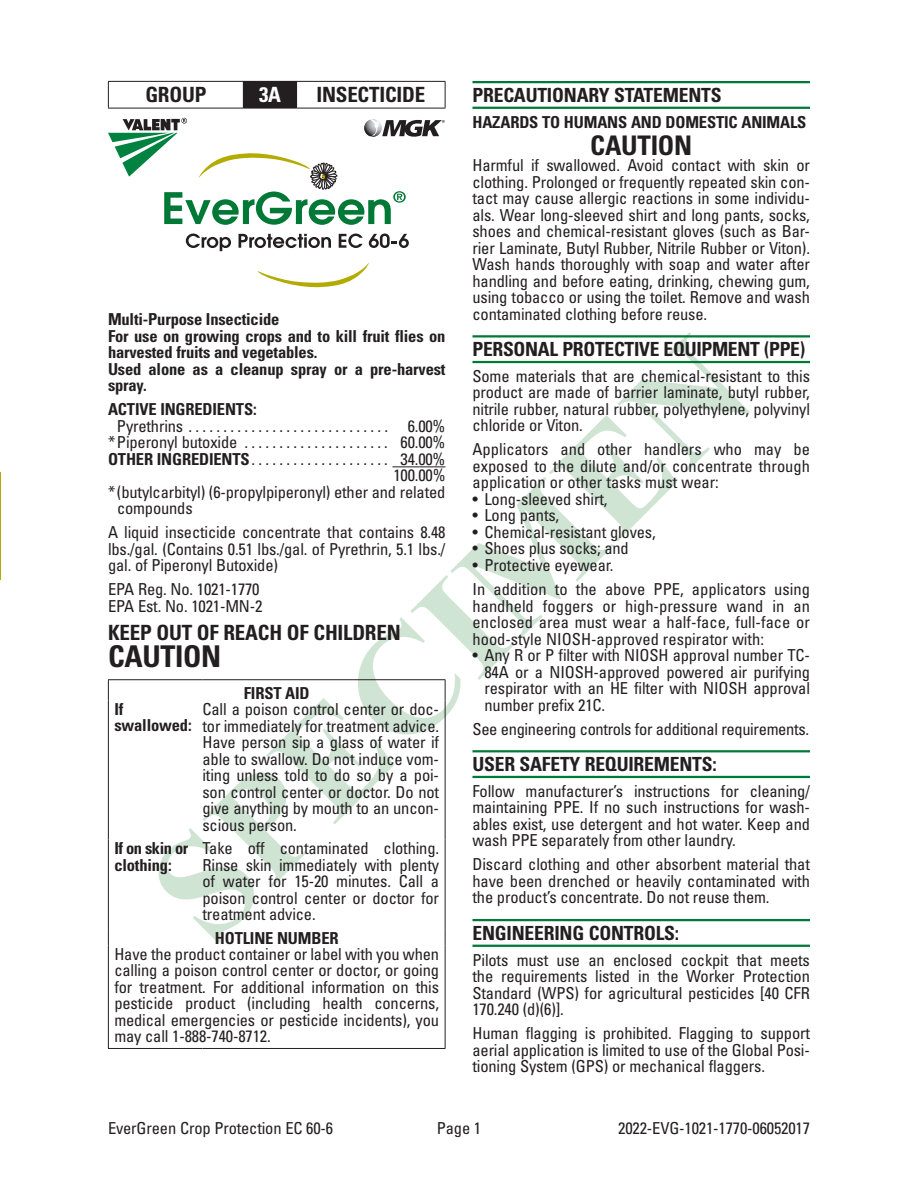
<style>
.page{position:relative;width:918px;height:1188px;background:#fff}
.page>*{position:absolute;margin:0;border:0;box-sizing:border-box;transform-origin:0 0}
.t1{font:700 condensed 30px "Univers";letter-spacing:-.01em;color:#231f20}
.Subhead__L{font:700 condensed 27px "Univers";letter-spacing:-.01em;color:#231f20}
.t2{font:700 condensed 21px "Univers";letter-spacing:-.01em;color:#231f20}
.t3{font:700 condensed 21px "Univers";color:#fff}
.Head_Dble_Rule{font:700 condensed 19.5px "Univers";letter-spacing:-.01em;color:#231f20}
.Basic_-_no{font:condensed 16.5px/16.5px "Univers";letter-spacing:-.01em;color:#231f20;text-align:justify}
.Basic_-_no-2{font:700 condensed 16.5px/16.5px "Univers";letter-spacing:-.01em;color:#231f20}
.Bullet_L1_-_no{font:condensed 16.5px/16.5px "Univers";letter-spacing:-.01em;color:#231f20;text-align:justify}
.AI__L2{font:condensed 16.5px/16.5px "Univers";letter-spacing:-.01em;color:#231f20}
.Subhead__C{font:700 condensed 16.5px "Univers";letter-spacing:-.01em;color:#231f20}
</style>
<div class="page">
<svg style="left:155px;top:332px;width:595px;height:612px"></svg>
<hr style="left:472px;top:81px;width:338px;height:2px;background:#007836">
<hr style="left:472px;top:107px;width:338px;height:2px;background:#007836">
<hr style="left:472px;top:335px;width:338px;height:3px;background:#007836">
<hr style="left:472px;top:361px;width:338px;height:2px;background:#007836">
<hr style="left:472px;top:750px;width:338px;height:2px;background:#007836">
<hr style="left:472px;top:776px;width:338px;height:2px;background:#007836">
<hr style="left:472px;top:919px;width:338px;height:2px;background:#007836">
<hr style="left:472px;top:945px;width:338px;height:2px;background:#007836">
<hr style="left:392px;top:466px;width:53px;height:1px;background:#231f20">
<hr style="left:108px;top:700px;width:1px;height:140px;background:#231f20">
<hr style="left:108px;top:840px;width:1px;height:89px;background:#231f20">
<svg style="left:108px;top:929px;width:1px;height:16px"></svg>
<hr style="left:445px;top:700px;width:1px;height:140px;background:#231f20">
<hr style="left:445px;top:840px;width:1px;height:89px;background:#231f20">
<svg style="left:445px;top:929px;width:1px;height:16px"></svg>
<hr style="left:108px;top:945px;width:1px;height:103px;background:#231f20">
<hr style="left:445px;top:945px;width:1px;height:103px;background:#231f20">
<hr style="left:108px;top:1048px;width:94px;height:1px;background:#231f20">
<hr style="left:202px;top:1048px;width:244px;height:1px;background:#231f20">
<hr style="left:108px;top:679px;width:94px;height:1px;background:#231f20">
<svg style="left:108px;top:680px;width:1px;height:20px"></svg>
<hr style="left:202px;top:679px;width:244px;height:1px;background:#231f20">
<svg style="left:445px;top:680px;width:1px;height:20px"></svg>
<div style="left:243px;top:81px;width:54px;height:27px;background:#231f20"></div>
<hr style="left:108px;top:81px;width:135px;height:1px;background:#231f20">
<svg style="left:108px;top:82px;width:1px;height:26px"></svg>
<hr style="left:297px;top:81px;width:148px;height:1px;background:#231f20">
<svg style="left:445px;top:82px;width:1px;height:26px"></svg>
<hr style="left:108px;top:108px;width:135px;height:1px;background:#231f20">
<hr style="left:243px;top:108px;width:54px;height:1px;background:#231f20">
<hr style="left:297px;top:108px;width:148px;height:1px;background:#231f20">
<svg style="left:186px;top:234px;width:45px;height:17px"></svg>
<svg style="left:239px;top:234px;width:92px;height:14px"></svg>
<svg style="left:339px;top:234px;width:24px;height:14px"></svg>
<svg style="left:369px;top:234px;width:40px;height:14px"></svg>
<svg style="left:258px;top:263px;width:111px;height:24px"></svg>
<svg style="left:108px;top:118px;width:337px;height:107px"></svg>
<hr style="left:0;top:472px;width:1px;height:108px;background:#b3ab00">
<p class="t2" style="left:145px;top:82px;width:63px">GROUP</p>
<p class="t3" style="left:259px;top:82px;width:23px">3A</p>
<p class="t2" style="left:316px;top:82px;width:110px">INSECTICIDE</p>
<p class="Basic_-_no-2" style="left:108px;top:311px;width:173px">Multi-Purpose Insecticide</p>
<p class="Basic_-_no-2" style="left:108px;top:327px;width:339px">For use on growing crops and to kill fruit flies on harvested fruits and vegetables.</p>
<p class="Basic_-_no-2" style="left:108px;top:360px;width:339px">Used alone as a cleanup spray or a pre-harvest spray.</p>
<p class="Basic_-_no-2" style="left:108px;top:401px;width:150px">ACTIVE INGREDIENTS:</p>
<p class="Basic_-_no" style="left:117px;top:417px;width:68px">Pyrethrins</p>
<p class="Basic_-_no" style="left:408px;top:417px;width:39px">6.00%</p>
<p class="Basic_-_no" style="left:108px;top:434px;width:131px">*Piperonyl butoxide</p>
<p class="Basic_-_no" style="left:401px;top:434px;width:46px">60.00%</p>
<p class="Basic_-_no-2" style="left:108px;top:450px;width:143px">OTHER INGREDIENTS</p>
<p class="Basic_-_no" style="left:401px;top:450px;width:46px">34.00%</p>
<p class="Basic_-_no" style="left:393px;top:467px;width:54px">100.00%</p>
<p class="AI__L2" style="left:117px;top:483px;width:330px;text-indent:-9px">*(butylcarbityl) (6-propylpiperonyl) ether and related compounds</p>
<p class="Basic_-_no" style="left:108px;top:524px;width:339px">A liquid insecticide concentrate that contains 8.48 lbs./gal. (Contains 0.51 lbs./gal. of Pyrethrin, 5.1 lbs./ gal. of Piperonyl Butoxide)</p>
<p class="Basic_-_no" style="left:108px;top:581px;width:153px">EPA Reg. No. 1021-1770</p>
<p class="Basic_-_no" style="left:108px;top:597px;width:156px">EPA Est. No. 1021-MN-2</p>
<p class="t2" style="left:108px;top:620px;width:294px">KEEP OUT OF REACH OF CHILDREN</p>
<p class="t1" style="left:108px;top:638px;width:115px">CAUTION</p>
<p class="Subhead__C" style="left:244px;top:683px;width:67px">FIRST AID</p>
<p class="Basic_-_no-2" style="left:114px;top:701px;width:79px">If swallowed:</p>
<p class="Basic_-_no" style="left:202px;top:701px;width:238px">Call a poison control center or doc&shy;tor immediately for treatment advice.<br>Have person sip a glass of water if able to swallow. Do not induce vom&shy;iting unless told to do so by a poi&shy;son control center or doctor. Do not give anything by mouth to an uncon&shy;scious person.</p>
<p class="Basic_-_no-2" style="left:114px;top:840px;width:75px">If on skin or clothing:</p>
<p class="Basic_-_no" style="left:202px;top:840px;width:238px">Take off contaminated clothing.<br>Rinse skin immediately with plenty of water for 15-20 minutes. Call a poison control center or doctor for treatment advice.</p>
<p class="Subhead__C" style="left:215px;top:928px;width:125px">HOTLINE NUMBER</p>
<p class="Basic_-_no" style="left:114px;top:946px;width:326px">Have the product container or label with you when calling a poison control center or doctor, or going for treatment. For additional information on this pesticide product (including health concerns, medical emergencies or pesticide incidents), you may call 1-888-740-8712.</p>
<p class="Head_Dble_Rule" style="left:472px;top:83px;width:251px">PRECAUTIONARY STATEMENTS</p>
<p class="Basic_-_no-2" style="left:472px;top:113px;width:335px">HAZARDS TO HUMANS AND DOMESTIC ANIMALS</p>
<p class="Subhead__L" style="left:590px;top:128px;width:103px">CAUTION</p>
<p class="Basic_-_no" style="left:472px;top:157px;width:339px">Harmful if swallowed. Avoid contact with skin or clothing. Prolonged or frequently repeated skin con&shy;tact may cause allergic reactions in some individu&shy;als. Wear long-sleeved shirt and long pants, socks, shoes and chemical-resistant gloves (such as Bar&shy;rier Laminate, Butyl Rubber, Nitrile Rubber or Viton).<br>Wash hands thoroughly with soap and water after handling and before eating, drinking, chewing gum, using tobacco or using the toilet. Remove and wash contaminated clothing before reuse.</p>
<p class="Head_Dble_Rule" style="left:472px;top:338px;width:334px">PERSONAL PROTECTIVE EQUIPMENT (PPE)</p>
<p class="Basic_-_no" style="left:472px;top:368px;width:339px">Some materials that are chemical-resistant to this product are made of barrier laminate, butyl rubber, nitrile rubber, natural rubber, polyethylene, polyvinyl chloride or Viton.</p>
<p class="Basic_-_no" style="left:472px;top:441px;width:339px">Applicators and other handlers who may be exposed to the dilute and/or concentrate through application or other tasks must wear:</p>
<p class="Bullet_L1_-_no" style="left:472px;top:491px;width:136px">• Long-sleeved shirt,</p>
<p class="Bullet_L1_-_no" style="left:472px;top:507px;width:88px">• Long pants,</p>
<p class="Bullet_L1_-_no" style="left:472px;top:524px;width:185px">• Chemical-resistant gloves,</p>
<p class="Bullet_L1_-_no" style="left:472px;top:540px;width:158px">• Shoes plus socks; and</p>
<p class="Bullet_L1_-_no" style="left:472px;top:557px;width:143px">• Protective eyewear.</p>
<p class="Basic_-_no" style="left:472px;top:581px;width:339px">In addition to the above PPE, applicators using handheld foggers or high-pressure wand in an enclosed area must wear a half-face, full-face or hood-style NIOSH-approved respirator with:</p>
<p class="Bullet_L1_-_no" style="left:484px;top:647px;width:327px;text-indent:-12px">• Any R or P filter with NIOSH approval number TC-84A or a NIOSH-approved powered air purifying respirator with an HE filter with NIOSH approval number prefix 21C.</p>
<p class="Basic_-_no" style="left:472px;top:720px;width:338px">See engineering controls for additional requirements.</p>
<p class="Head_Dble_Rule" style="left:472px;top:752px;width:246px">USER SAFETY REQUIREMENTS:</p>
<p class="Basic_-_no" style="left:472px;top:782px;width:339px">Follow manufacturer’s instructions for cleaning/ maintaining PPE. If no such instructions for wash&shy;ables exist, use detergent and hot water. Keep and wash PPE separately from other laundry.</p>
<p class="Basic_-_no" style="left:472px;top:856px;width:339px">Discard clothing and other absorbent material that have been drenched or heavily contaminated with the product’s concentrate. Do not reuse them.</p>
<p class="Head_Dble_Rule" style="left:472px;top:921px;width:208px">ENGINEERING CONTROLS:</p>
<p class="Basic_-_no" style="left:472px;top:951px;width:339px">Pilots must use an enclosed cockpit that meets the requirements listed in the Worker Protection Standard (WPS) for agricultural pesticides [40 CFR 170.240 (d)(6)].</p>
<p class="Basic_-_no" style="left:472px;top:1025px;width:339px">Human flagging is prohibited. Flagging to support aerial application is limited to use of the Global Posi&shy;tioning System (GPS) or mechanical flaggers.</p>
<p class="Basic_-_no" style="left:108px;top:1120px;width:227px">EverGreen Crop Protection EC 60-6</p>
<p class="Basic_-_no" style="left:437px;top:1120px;width:46px">Page 1</p>
<p class="Basic_-_no" style="left:618px;top:1120px;width:193px">2022-EVG-1021-1770-06052017</p>
</div>
